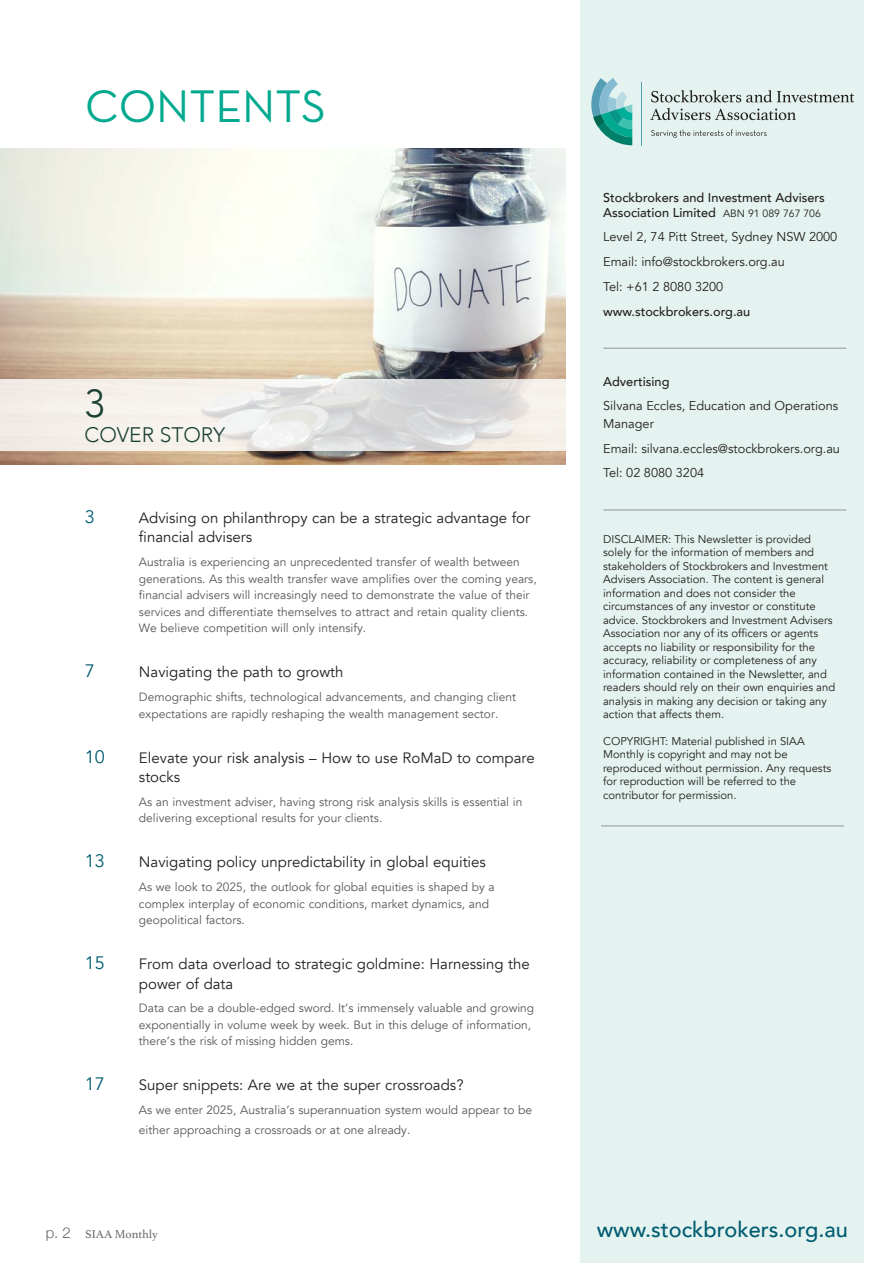
<style>
.page{position:relative;width:893px;height:1263px;background:#fff}
.page>*{position:absolute;margin:0;border:0;box-sizing:border-box;transform-origin:0 0}
.t1{font:46.5px "Neutraface Text";color:#00a98f}
.t2{font:300 39px "Avenir";color:#1b4134}
.t3{font:500 21.75px "Avenir";color:#005c71}
.t4{font:300 21px "Avenir";color:#1b4134}
.t5{font:18px "Avenir";color:#005c71}
.t6{font:15px/19.5px "Avenir";color:#231f20}
.t7{font:12.75px/25px "Avenir";color:#231f20}
.t8{font:500 12.75px/15.3px "Avenir";color:#231f20}
.t9{font:12px/16.5px "Avenir";color:#57585a}
.t10{font:12px "Athelas";color:#6a666b}
.t11{font:11.25px/13.5px "Avenir";color:#231f20}
.s1{font-family:"Helvetica Neue";font-weight:300;font-size:15px}
.s2{font-weight:400;font-size:10.5px}
</style>
<div class="page">
<img style="left:0;top:149px;width:566px;height:316px">
<svg style="left:0;top:380px;width:566px;height:71px;background:#e5e3e2"></svg>
<div style="left:76px;top:379px;width:157px;height:72px;background:#f6f1ec"></div>
<div style="left:581px;top:0;width:283px;height:1263px;background:#e4f3f0"></div>
<hr style="left:642px;top:82px;width:1px;height:63px;background:#539db5">
<svg style="left:651px;top:90px;width:203px;height:12px"></svg>
<svg style="left:650px;top:108px;width:146px;height:12px"></svg>
<svg style="left:651px;top:130px;width:116px;height:8px"></svg>
<svg style="left:591px;top:78px;width:41px;height:67px"></svg>
<hr style="left:603px;top:348px;width:243px;height:1px;background:#939598">
<hr style="left:603px;top:510px;width:243px;height:1px;background:#939598">
<hr style="left:601px;top:826px;width:243px;height:1px;background:#939598">
<h1 class="t1" style="left:85px;top:88px;width:242px">CONTENTS</h1>
<h2 class="t2" style="left:85px;top:387px;width:22px">3</h2>
<h3 class="t4" style="left:85px;top:426px;width:142px">COVER STORY</h3>
<h3 class="t5" style="left:85px;top:509px;width:12px">3</h3>
<p class="t6" style="left:139px;top:510px;width:393px">Advising on philanthropy can be a strategic advantage for financial advisers</p>
<p class="t9" style="left:139px;top:555px;width:399px">Australia is experiencing an unprecedented transfer of wealth between generations. As this wealth transfer wave amplifies over the coming years, financial advisers will increasingly need to demonstrate the value of their services and differentiate themselves to attract and retain quality clients.<br>We believe competition will only intensify.</p>
<h3 class="t5" style="left:85px;top:663px;width:12px">7</h3>
<p class="t6" style="left:139px;top:664px;width:206px">Navigating the path to growth</p>
<p class="t9" style="left:139px;top:689px;width:379px">Demographic shifts, technological advancements, and changing client expectations are rapidly reshaping the wealth management sector.</p>
<h3 class="t5" style="left:85px;top:749px;width:22px">10</h3>
<p class="t6" style="left:139px;top:749px;width:397px">Elevate your risk analysis – How to use RoMaD to compare stocks</p>
<p class="t9" style="left:139px;top:794px;width:385px">As an investment adviser, having strong risk analysis skills is essential in delivering exceptional results for your clients.</p>
<h3 class="t5" style="left:85px;top:853px;width:22px">13</h3>
<p class="t6" style="left:139px;top:854px;width:348px">Navigating policy unpredictability in global equities</p>
<p class="t9" style="left:139px;top:879px;width:357px">As we look to 2025, the outlook for global equities is shaped by a complex interplay of economic conditions, market dynamics, and geopolitical factors.</p>
<h3 class="t5" style="left:85px;top:955px;width:22px">15</h3>
<p class="t6" style="left:139px;top:956px;width:392px">From data overload to strategic goldmine: Harnessing the power of data</p>
<p class="t9" style="left:139px;top:1001px;width:397px">Data can be a double-edged sword. It’s immensely valuable and growing exponentially in volume week by week. But in this deluge of information, there’s the risk of missing hidden gems.</p>
<h3 class="t5" style="left:85px;top:1076px;width:22px">17</h3>
<p class="t6" style="left:139px;top:1077px;width:326px">Super snippets: Are we at the super crossroads?</p>
<p class="t9" style="left:139px;top:1100px;width:395px;line-height:19.5px">As we enter 2025, Australia’s superannuation system would appear to be either approaching a crossroads or at one already.</p>
<p class="t10" style="left:46px;top:1230px;width:114px"><span class="s1">p. 2</span> SIAA Monthly</p>
<p class="t8" style="left:603px;top:191px;width:223px">Stockbrokers and Investment Advisers<br>Association Limited <span class="s2">ABN 91 089 767 706</span></p>
<p class="t7" style="left:603px;top:224px;width:236px">Level 2, 74 Pitt Street, Sydney NSW 2000<br>Email: info@stockbrokers.org.au<br>Tel: +61 2 8080 3200</p>
<p class="t8" style="left:603px;top:305px;width:149px">www.stockbrokers.org.au</p>
<p class="t8" style="left:603px;top:375px;width:68px">Advertising</p>
<p class="t7" style="left:603px;top:397px;width:237px;line-height:18px">Silvana Eccles, Education and Operations<br>Manager</p>
<p class="t7" style="left:603px;top:437px;width:238px;line-height:24.5px">Email: silvana.eccles@stockbrokers.org.au<br>Tel: 02 8080 3204</p>
<p class="t11" style="left:603px;top:533px;width:234px">DISCLAIMER: This Newsletter is provided solely for the information of members and stakeholders of Stockbrokers and Investment Advisers Association. The content is general information and does not consider the circumstances of any investor or constitute advice. Stockbrokers and Investment Advisers Association nor any of its officers or agents accepts no liability or responsibility for the accuracy, reliability or completeness of any information contained in the Newsletter, and readers should rely on their own enquiries and analysis in making any decision or taking any action that affects them.</p>
<p class="t11" style="left:603px;top:734px;width:230px">COPYRIGHT: Material published in SIAA Monthly is copyright and may not be reproduced without permission. Any requests for reproduction will be referred to the contributor for permission.</p>
<h3 class="t3" style="left:597px;top:1220px;width:253px">www.stockbrokers.org.au</h3>
</div>
